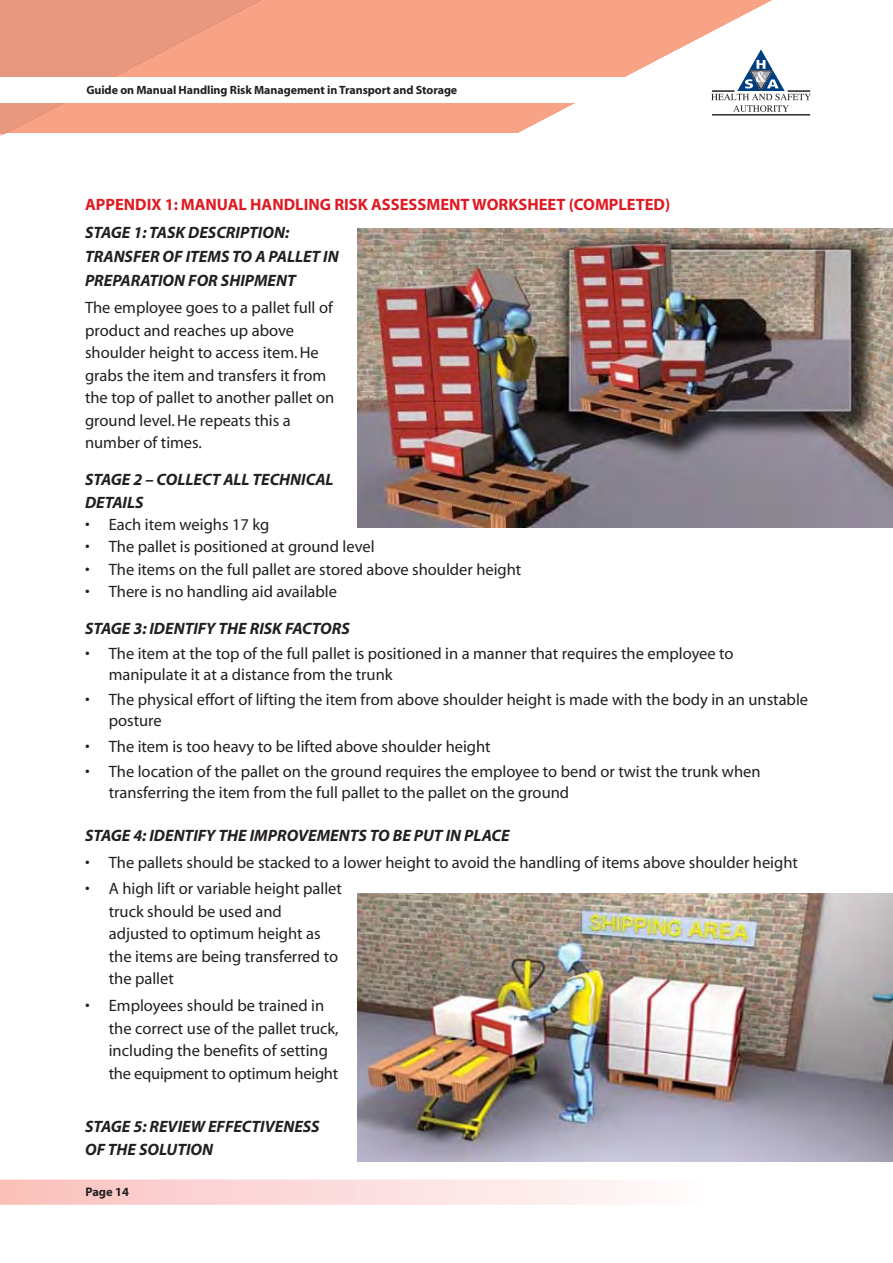
<style>
.page{position:relative;width:893px;height:1263px;background:#fff}
.page>*{position:absolute;margin:0;border:0;box-sizing:border-box;transform-origin:0 0}
.t1{font:16.5px/22.5px "Myriad";color:#231f20}
.t2{font:italic 700 16.5px/24px "Myriad";color:#231f20}
.t3{font:700 16.5px "Myriad";color:#df1a22}
.t4{font:700 12.45px "Myriad";color:#231f20}
.t5{font:700 12px "Myriad";letter-spacing:-.005em;color:#231f20}
</style>
<div class="page">
<svg style="left:0;top:1179px;width:622px;height:26px"></svg>
<img style="left:357px;top:893px;width:536px;height:269px">
<img style="left:357px;top:229px;width:536px;height:298px">
<div style="left:325px;top:0;width:192px;height:133px;background:#f8a286"></div>
<svg style="left:0;top:0;width:325px;height:137px"></svg>
<div style="left:6px;top:134px;width:526px;height:17px;background:#fff"></div>
<div style="left:0;top:77px;width:639px;height:25px;background:#fff"></div>
<svg style="left:517px;top:0;width:294px;height:133px"></svg>
<hr style="left:712px;top:115px;width:98px;height:1px;background:#231f20">
<p class="t5" style="left:86px;top:85px;width:372px">Guide on Manual Handling Risk Management in Transport and Storage</p>
<p class="t3" style="left:85px;top:199px;width:587px">APPENDIX 1: MANUAL HANDLING RISK ASSESSMENT WORKSHEET (COMPLETED)</p>
<p class="t2" style="left:85px;top:222px;width:255px">STAGE 1: TASK DESCRIPTION:<br>TRANSFER OF ITEMS TO A PALLET IN<br>PREPARATION FOR SHIPMENT</p>
<p class="t1" style="left:85px;top:298px;width:251px">The employee goes to a pallet full of product and reaches up above shoulder height to access item. He grabs the item and transfers it from the top of pallet to another pallet on ground level. He repeats this a number of times.</p>
<p class="t2" style="left:85px;top:470px;width:250px;line-height:22.5px">STAGE 2 – COLLECT ALL TECHNICAL<br>DETAILS</p>
<p class="t1" style="left:85px;top:515px;width:186px">• Each item weighs 17 kg</p>
<p class="t1" style="left:85px;top:537px;width:291px">• The pallet is positioned at ground level</p>
<p class="t1" style="left:85px;top:559px;width:438px">• The items on the full pallet are stored above shoulder height</p>
<p class="t1" style="left:85px;top:581px;width:253px">• There is no handling aid available</p>
<p class="t2" style="left:85px;top:618px;width:266px">STAGE 3: IDENTIFY THE RISK FACTORS</p>
<p class="t1" style="left:109px;top:644px;width:626px;line-height:21px;text-indent:-24px">• The item at the top of the full pallet is positioned in a manner that requires the employee to manipulate it at a distance from the trunk</p>
<p class="t1" style="left:109px;top:691px;width:701px;line-height:21px;text-indent:-24px">• The physical effort of lifting the item from above shoulder height is made with the body in an unstable posture</p>
<p class="t1" style="left:85px;top:736px;width:407px">• The item is too heavy to be lifted above shoulder height</p>
<p class="t1" style="left:109px;top:762px;width:653px;line-height:21px;text-indent:-24px">• The location of the pallet on the ground requires the employee to bend or twist the trunk when transferring the item from the full pallet to the pallet on the ground</p>
<p class="t2" style="left:85px;top:825px;width:426px">STAGE 4: IDENTIFY THE IMPROVEMENTS TO BE PUT IN PLACE</p>
<p class="t1" style="left:85px;top:852px;width:714px">• The pallets should be stacked to a lower height to avoid the handling of items above shoulder height</p>
<p class="t1" style="left:109px;top:879px;width:235px;text-indent:-24px">• A high lift or variable height pallet truck should be used and adjusted to optimum height as the items are being transferred to the pallet</p>
<p class="t1" style="left:109px;top:996px;width:231px;text-indent:-24px">• Employees should be trained in the correct use of the pallet truck, including the benefits of setting the equipment to optimum height</p>
<p class="t2" style="left:85px;top:1117px;width:236px;line-height:22.5px">STAGE 5: REVIEW EFFECTIVENESS<br>OF THE SOLUTION</p>
<p class="t4" style="left:85px;top:1187px;width:45px">Page 14</p>
</div>
